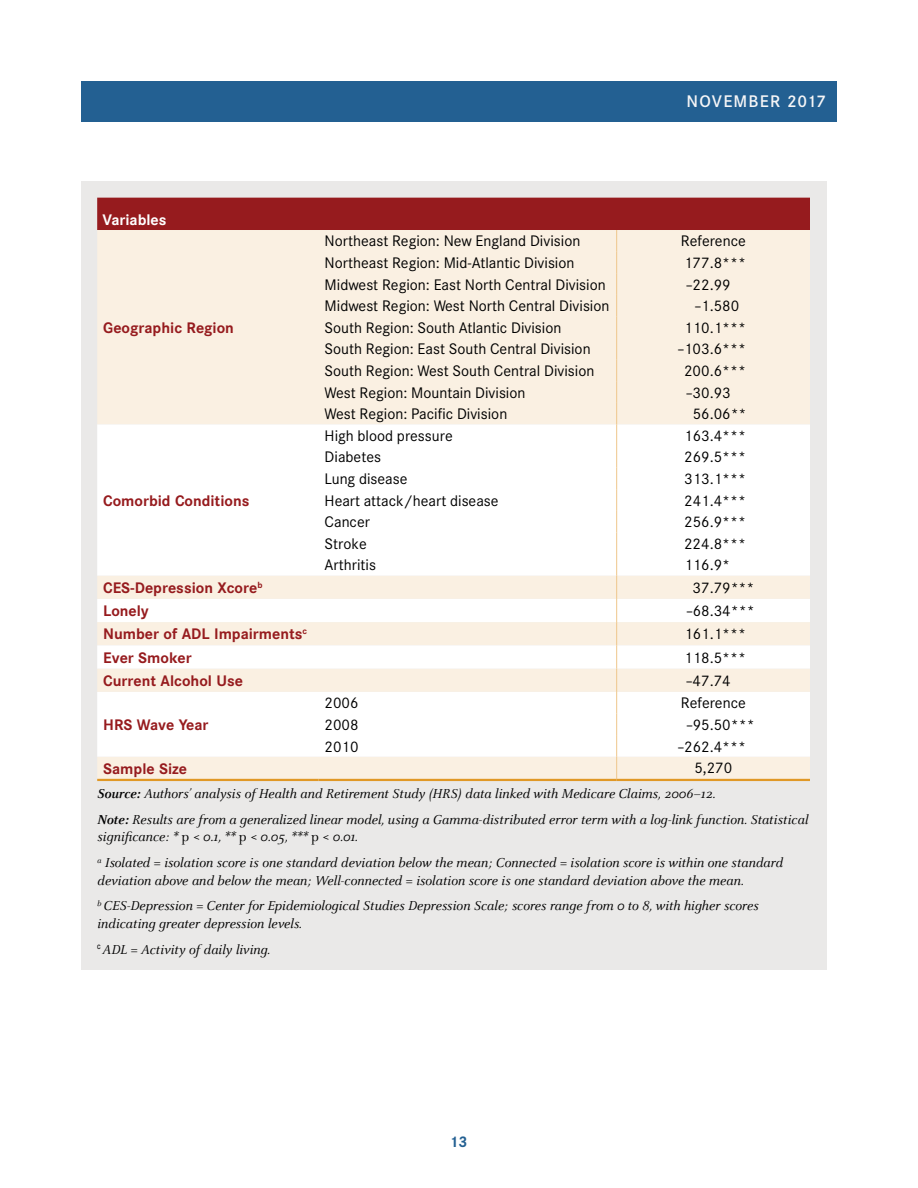
<style>
.page{position:relative;width:918px;height:1188px;background:#fff}
.page>*{position:absolute;margin:0;border:0;box-sizing:border-box;transform-origin:0 0}
.t1{font:500 16.5px "Corporate S";letter-spacing:.07em;color:#f6f6f7}
.TableText{font:15px "Corporate S";color:#000}
.TableRowHead{font:700 15px "Corporate S";color:#961b1e}
.TableColHead{font:700 15px "Corporate S";color:#fff}
.t2{font:700 15px "Corporate S";color:#236092}
.TableSource{font:italic 14.25px/17.2px "Celeste Pro";letter-spacing:-.005em;color:#000}
.s1{font-weight:700}
.s2{font-style:normal}
</style>
<div class="page">
<div style="left:81px;top:81px;width:756px;height:41px;background:#236092"></div>
<div style="left:81px;top:181px;width:745px;height:789px;background:#eae9e8"></div>
<svg style="left:97px;top:198px;width:713px;height:581px"></svg>
<hr style="left:97px;top:779px;width:222px;height:2px;background:#e09826">
<hr style="left:319px;top:779px;width:298px;height:2px;background:#e09826">
<hr style="left:617px;top:779px;width:193px;height:2px;background:#e09826">
<p class="TableColHead" style="left:103px;top:210px;width:66px">Variables</p>
<p class="TableRowHead" style="left:103px;top:318px;width:132px">Geographic Region</p>
<p class="TableRowHead" style="left:103px;top:491px;width:148px">Comorbid Conditions</p>
<p class="t1" style="left:687px;top:92px;width:141px">NOVEMBER 2017</p>
<p class="TableText" style="left:325px;top:232px;width:257px">Northeast Region: New England Division</p>
<p class="TableText" style="left:681px;top:232px;width:67px">Reference</p>
<p class="TableText" style="left:325px;top:254px;width:251px">Northeast Region: Mid-Atlantic Division</p>
<p class="TableText" style="left:684px;top:254px;width:63px">177.8***</p>
<p class="TableText" style="left:325px;top:276px;width:283px">Midwest Region: East North Central Division</p>
<p class="TableText" style="left:686px;top:276px;width:46px">–22.99</p>
<p class="TableText" style="left:325px;top:297px;width:286px">Midwest Region: West North Central Division</p>
<p class="TableText" style="left:695px;top:297px;width:46px">–1.580</p>
<p class="TableText" style="left:325px;top:319px;width:238px">South Region: South Atlantic Division</p>
<p class="TableText" style="left:684px;top:319px;width:63px">110.1***</p>
<p class="TableText" style="left:325px;top:340px;width:268px">South Region: East South Central Division</p>
<p class="TableText" style="left:678px;top:340px;width:70px">–103.6***</p>
<p class="TableText" style="left:325px;top:362px;width:271px">South Region: West South Central Division</p>
<p class="TableText" style="left:684px;top:362px;width:63px">200.6***</p>
<p class="TableText" style="left:325px;top:384px;width:202px">West Region: Mountain Division</p>
<p class="TableText" style="left:686px;top:384px;width:46px">–30.93</p>
<p class="TableText" style="left:325px;top:405px;width:184px">West Region: Pacific Division</p>
<p class="TableText" style="left:693px;top:405px;width:55px">56.06**</p>
<p class="TableText" style="left:325px;top:427px;width:130px">High blood pressure</p>
<p class="TableText" style="left:684px;top:427px;width:63px">163.4***</p>
<p class="TableText" style="left:325px;top:448px;width:58px">Diabetes</p>
<p class="TableText" style="left:684px;top:448px;width:63px">269.5***</p>
<p class="TableText" style="left:325px;top:470px;width:84px">Lung disease</p>
<p class="TableText" style="left:684px;top:470px;width:63px">313.1***</p>
<p class="TableText" style="left:325px;top:492px;width:176px">Heart attack/heart disease</p>
<p class="TableText" style="left:684px;top:492px;width:63px">241.4***</p>
<p class="TableText" style="left:325px;top:513px;width:47px">Cancer</p>
<p class="TableText" style="left:684px;top:513px;width:63px">256.9***</p>
<p class="TableText" style="left:325px;top:535px;width:44px">Stroke</p>
<p class="TableText" style="left:684px;top:535px;width:64px">224.8***</p>
<p class="TableText" style="left:325px;top:556px;width:53px">Arthritis</p>
<p class="TableText" style="left:684px;top:556px;width:47px">116.9*</p>
<p class="TableRowHead" style="left:103px;top:579px;width:161px">CES-Depression Xcore<sup>b</sup></p>
<p class="TableText" style="left:693px;top:579px;width:63px">37.79***</p>
<p class="TableRowHead" style="left:103px;top:602px;width:47px">Lonely</p>
<p class="TableText" style="left:686px;top:602px;width:70px">–68.34***</p>
<p class="TableRowHead" style="left:103px;top:625px;width:205px">Number of ADL Impairments<sup>c</sup></p>
<p class="TableText" style="left:684px;top:625px;width:63px">161.1***</p>
<p class="TableRowHead" style="left:103px;top:648px;width:90px">Ever Smoker</p>
<p class="TableText" style="left:684px;top:649px;width:63px">118.5***</p>
<p class="TableRowHead" style="left:103px;top:672px;width:141px">Current Alcohol Use</p>
<p class="TableText" style="left:686px;top:672px;width:46px">–47.74</p>
<p class="TableRowHead" style="left:103px;top:716px;width:107px">HRS Wave Year</p>
<p class="TableText" style="left:325px;top:694px;width:35px">2006</p>
<p class="TableText" style="left:681px;top:694px;width:67px">Reference</p>
<p class="TableText" style="left:325px;top:716px;width:36px">2008</p>
<p class="TableText" style="left:686px;top:716px;width:70px">–95.50***</p>
<p class="TableText" style="left:325px;top:737px;width:35px">2010</p>
<p class="TableText" style="left:678px;top:737px;width:70px">–262.4***</p>
<p class="TableRowHead" style="left:103px;top:760px;width:85px">Sample Size</p>
<p class="TableText" style="left:694px;top:759px;width:39px">5,270</p>
<p class="TableSource" style="left:97px;top:785px;width:620px"><span class="s1">Source:</span> Authors’ analysis of Health and Retirement Study (HRS) data linked with Medicare Claims, 2006–12.</p>
<p class="TableSource" style="left:97px;top:811px;width:713px"><span class="s1">Note:</span> Results are from a generalized linear model, using a Gamma-distributed error term with a log-link function. Statistical significance: * <span class="s2">p</span> &lt; 0.1, ** <span class="s2">p</span> &lt; 0.05, *** <span class="s2">p</span> &lt; 0.01.</p>
<p class="TableSource" style="left:97px;top:854px;width:687px"><sup>a</sup> Isolated = isolation score is one standard deviation below the mean; Connected = isolation score is within one standard deviation above and below the mean; Well-connected = isolation score is one standard deviation above the mean.</p>
<p class="TableSource" style="left:97px;top:897px;width:663px"><sup>b</sup> CES-Depression = Center for Epidemiological Studies Depression Scale; scores range from 0 to 8, with higher scores indicating greater depression levels.</p>
<p class="TableSource" style="left:97px;top:940px;width:174px"><sup>c</sup> ADL = Activity of daily living.</p>
<p class="t2" style="left:449px;top:1133px;width:20px">13</p>
</div>
